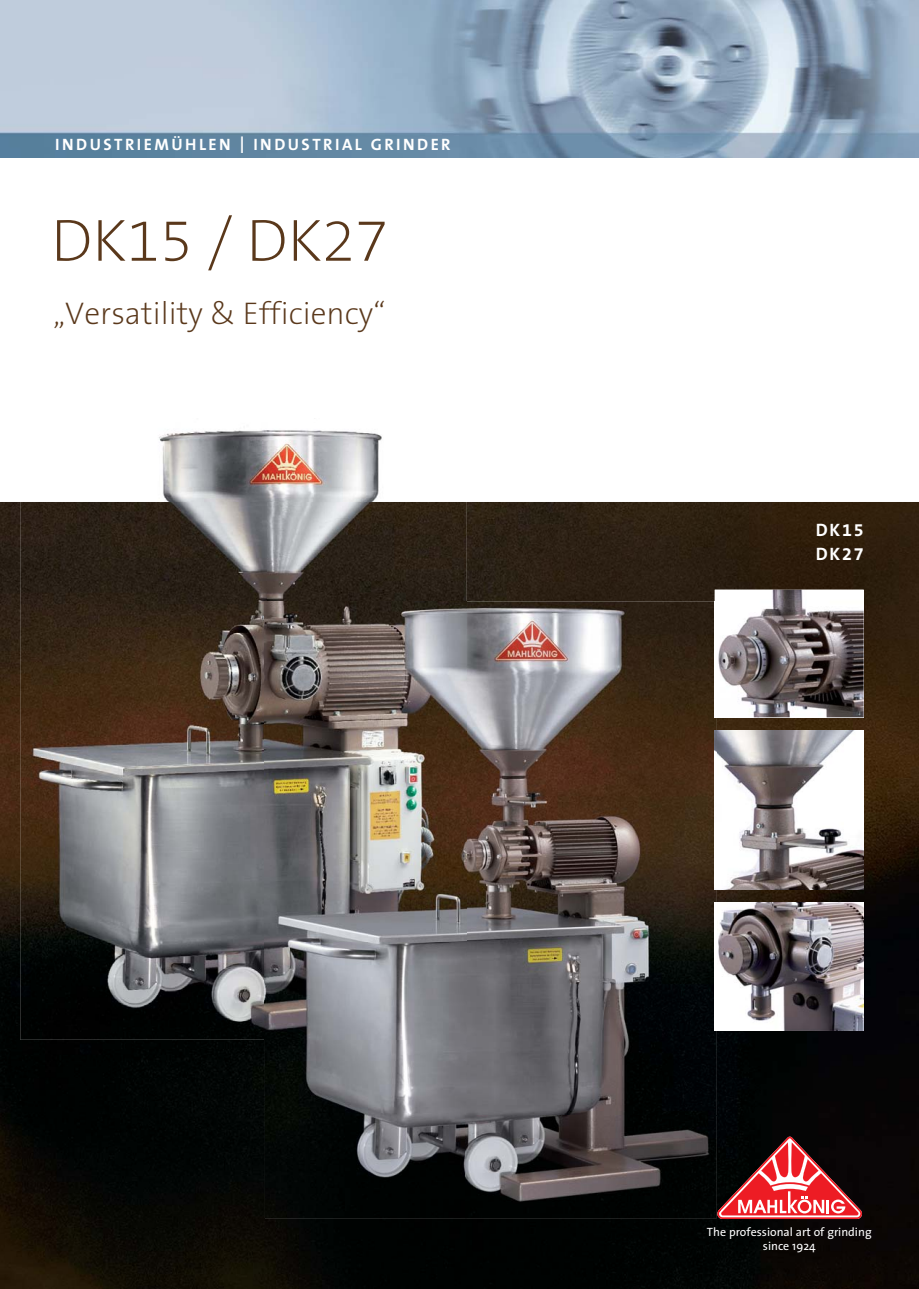
<style>
.page{position:relative;width:919px;height:1289px;background:#fff}
.page>*{position:absolute;margin:0;border:0;box-sizing:border-box;transform-origin:0 0}
.t1{font:200 60px "The Sans B2";color:#5a381b}
.t2{font:200 31.5px "The Sans B2";color:#5a381b}
.t3{font:700 18px/24px "The Sans B7";letter-spacing:.1em;color:#fff}
.t4{font:700 16.5px "The Sans B7";letter-spacing:.15em;color:#fff}
.t5{font:12px/14.4px "The Sans";color:#fff;text-align:center}
</style>
<div class="page">
<img style="left:0;top:502px;width:918px;height:786px">
<svg style="left:717px;top:1136px;width:145px;height:82px;background:#853a3d"></svg>
<div style="left:800px;top:1201px;width:9px;height:10px;background:#ed1c24;border-radius:50%"></div>
<img style="left:0;top:0;width:918px;height:157px">
<img style="left:714px;top:589px;width:149px;height:128px">
<img style="left:716px;top:902px;width:147px;height:128px">
<img style="left:159px;top:430px;width:223px;height:72px">
<img style="left:20px;top:502px;width:247px;height:537px">
<img style="left:267px;top:502px;width:199px;height:99px">
<img style="left:716px;top:730px;width:147px;height:160px">
<img style="left:265px;top:601px;width:451px;height:617px">
<img style="left:714px;top:601px;width:2px;height:116px">
<h3 class="t4" style="left:55px;top:136px;width:397px">INDUSTRIEMÜHLEN | INDUSTRIAL GRINDER</h3>
<h1 class="t1" style="left:51px;top:211px;width:338px">DK15 / DK27</h1>
<h2 class="t2" style="left:53px;top:298px;width:334px">„Versatility &amp; Efficiency“</h2>
<h3 class="t3" style="left:815px;top:518px;width:49px">DK15<br>DK27</h3>
<p class="t5" style="left:707px;top:1225px;width:166px">The professional art of grinding since 1924</p>
</div>
